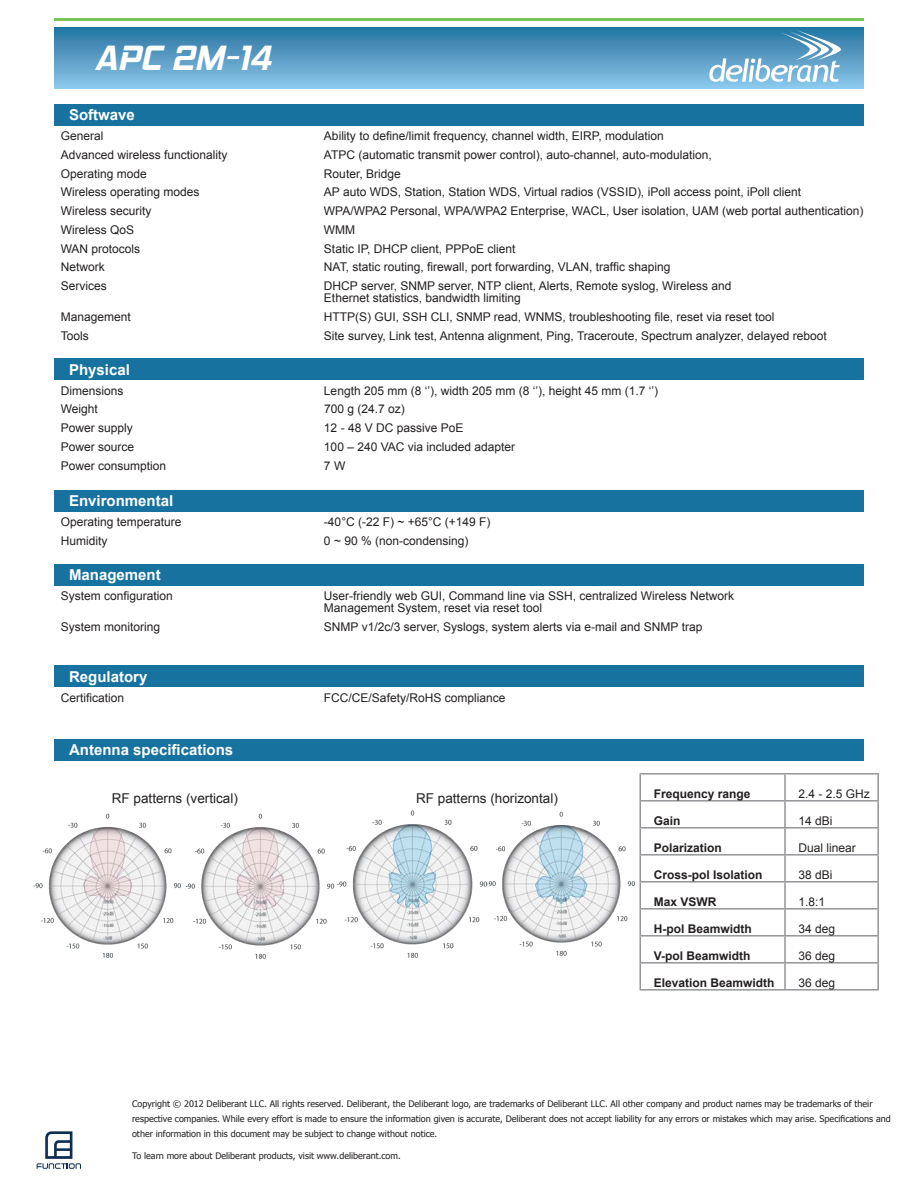
<style>
.page{position:relative;width:918px;height:1188px;background:#fff}
.page>*{position:absolute;margin:0;border:0;box-sizing:border-box;transform-origin:0 0}
.t1{font:italic 700 36px "Hemi Head Rg";color:#fff}
.bold_10_white{font:700 15px "Arial";color:#fff}
.bandom{font:13.5px "Arial";color:#231f20}
.bandom-2{font:12px/12px "Arial";color:#231f20}
.bandom-3{font:700 12px "Arial";color:#231f20}
.t2{font:9px/15px "Tahoma";color:#231f20}
</style>
<div class="page">
<div style="left:54px;top:27px;width:810px;height:61px;background:linear-gradient(to bottom,#2373a0,#8ec6ea)"></div>
<hr style="left:54px;top:18px;width:810px;height:3px;background:#7ac355">
<svg style="left:709px;top:30px;width:132px;height:52px"></svg>
<svg style="left:37px;top:1131px;width:44px;height:38px"></svg>
<div style="left:54px;top:358px;width:810px;height:22px;background:#17729f"></div>
<div style="left:54px;top:490px;width:810px;height:21px;background:#17729f"></div>
<div style="left:54px;top:564px;width:810px;height:21px;background:#17729f"></div>
<div style="left:54px;top:665px;width:810px;height:22px;background:#17729f"></div>
<div style="left:54px;top:739px;width:810px;height:22px;background:#17729f"></div>
<hr style="left:639px;top:773px;width:146px;height:2px;background:#939598">
<hr style="left:639px;top:775px;width:2px;height:25px;background:#939598">
<hr style="left:785px;top:773px;width:94px;height:2px;background:#939598">
<hr style="left:784px;top:775px;width:2px;height:25px;background:#939598">
<hr style="left:877px;top:775px;width:2px;height:25px;background:#939598">
<hr style="left:639px;top:800px;width:146px;height:2px;background:#939598">
<hr style="left:639px;top:802px;width:2px;height:25px;background:#939598">
<hr style="left:785px;top:800px;width:94px;height:2px;background:#939598">
<hr style="left:784px;top:802px;width:2px;height:25px;background:#939598">
<hr style="left:877px;top:802px;width:2px;height:25px;background:#939598">
<hr style="left:639px;top:827px;width:146px;height:2px;background:#939598">
<hr style="left:639px;top:829px;width:2px;height:25px;background:#939598">
<hr style="left:785px;top:827px;width:94px;height:2px;background:#939598">
<hr style="left:784px;top:829px;width:2px;height:25px;background:#939598">
<hr style="left:877px;top:829px;width:2px;height:25px;background:#939598">
<hr style="left:639px;top:854px;width:146px;height:2px;background:#939598">
<hr style="left:639px;top:856px;width:2px;height:25px;background:#939598">
<hr style="left:785px;top:854px;width:94px;height:2px;background:#939598">
<hr style="left:784px;top:856px;width:2px;height:25px;background:#939598">
<hr style="left:877px;top:856px;width:2px;height:25px;background:#939598">
<hr style="left:639px;top:881px;width:146px;height:2px;background:#939598">
<hr style="left:639px;top:883px;width:2px;height:25px;background:#939598">
<hr style="left:785px;top:881px;width:94px;height:2px;background:#939598">
<hr style="left:784px;top:883px;width:2px;height:25px;background:#939598">
<hr style="left:877px;top:883px;width:2px;height:25px;background:#939598">
<hr style="left:639px;top:908px;width:146px;height:2px;background:#939598">
<hr style="left:639px;top:910px;width:2px;height:25px;background:#939598">
<hr style="left:785px;top:908px;width:94px;height:2px;background:#939598">
<hr style="left:784px;top:910px;width:2px;height:25px;background:#939598">
<hr style="left:877px;top:910px;width:2px;height:25px;background:#939598">
<hr style="left:639px;top:935px;width:146px;height:2px;background:#939598">
<hr style="left:639px;top:937px;width:2px;height:25px;background:#939598">
<hr style="left:785px;top:935px;width:94px;height:2px;background:#939598">
<hr style="left:784px;top:937px;width:2px;height:25px;background:#939598">
<hr style="left:877px;top:937px;width:2px;height:25px;background:#939598">
<hr style="left:639px;top:962px;width:146px;height:2px;background:#939598">
<hr style="left:639px;top:964px;width:2px;height:25px;background:#939598">
<hr style="left:785px;top:962px;width:94px;height:2px;background:#939598">
<hr style="left:784px;top:964px;width:2px;height:25px;background:#939598">
<hr style="left:877px;top:964px;width:2px;height:25px;background:#939598">
<hr style="left:639px;top:989px;width:146px;height:2px;background:#939598">
<hr style="left:785px;top:989px;width:94px;height:2px;background:#939598">
<img style="left:337px;top:810px;width:147px;height:148px">
<img style="left:484px;top:811px;width:151px;height:145px">
<img style="left:33px;top:813px;width:148px;height:145px">
<img style="left:185px;top:813px;width:150px;height:146px">
<div style="left:54px;top:104px;width:810px;height:21px;background:#17729f"></div>
<h1 class="t1" style="left:94px;top:36px;width:178px">APC 2M-14</h1>
<p class="bold_10_white" style="left:69px;top:105px;width:67px">Softwave</p>
<p class="bandom-2" style="left:61px;top:130px;width:44px">General</p>
<p class="bandom-2" style="left:324px;top:130px;width:341px">Ability to define/limit frequency, channel width, EIRP, modulation</p>
<p class="bandom-2" style="left:61px;top:149px;width:168px">Advanced wireless functionality</p>
<p class="bandom-2" style="left:324px;top:149px;width:389px">ATPC (automatic transmit power control), auto-channel, auto-modulation,</p>
<p class="bandom-2" style="left:61px;top:168px;width:88px">Operating mode</p>
<p class="bandom-2" style="left:324px;top:168px;width:78px">Router, Bridge</p>
<p class="bandom-2" style="left:61px;top:186px;width:140px">Wireless operating modes</p>
<p class="bandom-2" style="left:324px;top:186px;width:479px">AP auto WDS, Station, Station WDS, Virtual radios (VSSID), iPoll access point, iPoll client</p>
<p class="bandom-2" style="left:61px;top:205px;width:92px">Wireless security</p>
<p class="bandom-2" style="left:324px;top:205px;width:541px">WPA/WPA2 Personal, WPA/WPA2 Enterprise, WACL, User isolation, UAM (web portal authentication)</p>
<p class="bandom-2" style="left:61px;top:224px;width:75px">Wireless QoS</p>
<p class="bandom-2" style="left:324px;top:224px;width:33px">WMM</p>
<p class="bandom-2" style="left:61px;top:243px;width:81px">WAN protocols</p>
<p class="bandom-2" style="left:324px;top:243px;width:193px">Static IP, DHCP client, PPPoE client</p>
<p class="bandom-2" style="left:61px;top:261px;width:46px">Network</p>
<p class="bandom-2" style="left:324px;top:261px;width:348px">NAT, static routing, firewall, port forwarding, VLAN, traffic shaping</p>
<p class="bandom-2" style="left:61px;top:280px;width:48px">Services</p>
<p class="bandom-2" style="left:324px;top:280px;width:409px">DHCP server, SNMP server, NTP client, Alerts, Remote syslog, Wireless and<br>Ethernet statistics, bandwidth limiting</p>
<p class="bandom-2" style="left:61px;top:311px;width:72px">Management</p>
<p class="bandom-2" style="left:324px;top:311px;width:452px">HTTP(S) GUI, SSH CLI, SNMP read, WNMS, troubleshooting file, reset via reset tool</p>
<p class="bandom-2" style="left:61px;top:330px;width:30px">Tools</p>
<p class="bandom-2" style="left:324px;top:330px;width:504px">Site survey, Link test, Antenna alignment, Ping, Traceroute, Spectrum analyzer, delayed reboot</p>
<p class="bold_10_white" style="left:69px;top:359px;width:62px">Physical</p>
<p class="bandom-2" style="left:61px;top:385px;width:64px">Dimensions</p>
<p class="bandom-2" style="left:324px;top:385px;width:336px">Length 205 mm (8 ‘’), width 205 mm (8 ‘’), height 45 mm (1.7 ‘’)</p>
<p class="bandom-2" style="left:61px;top:403px;width:39px">Weight</p>
<p class="bandom-2" style="left:324px;top:403px;width:82px">700 g (24.7 oz)</p>
<p class="bandom-2" style="left:61px;top:422px;width:74px">Power supply</p>
<p class="bandom-2" style="left:324px;top:422px;width:141px">12 - 48 V DC passive PoE</p>
<p class="bandom-2" style="left:61px;top:441px;width:75px">Power source</p>
<p class="bandom-2" style="left:324px;top:441px;width:193px">100 – 240 VAC via included adapter</p>
<p class="bandom-2" style="left:61px;top:460px;width:107px">Power consumption</p>
<p class="bandom-2" style="left:324px;top:460px;width:23px">7 W</p>
<p class="bold_10_white" style="left:69px;top:491px;width:106px">Environmental</p>
<p class="bandom-2" style="left:61px;top:516px;width:122px">Operating temperature</p>
<p class="bandom-2" style="left:324px;top:516px;width:168px">-40°C (-22 F) ~ +65°C (+149 F)</p>
<p class="bandom-2" style="left:61px;top:535px;width:48px">Humidity</p>
<p class="bandom-2" style="left:324px;top:535px;width:146px">0 ~ 90 % (non-condensing)</p>
<p class="bold_10_white" style="left:69px;top:565px;width:93px">Management</p>
<p class="bandom-2" style="left:61px;top:590px;width:114px">System configuration</p>
<p class="bandom-2" style="left:324px;top:590px;width:412px">User-friendly web GUI, Command line via SSH, centralized Wireless Network<br>Management System, reset via reset tool</p>
<p class="bandom-2" style="left:61px;top:621px;width:101px">System monitoring</p>
<p class="bandom-2" style="left:324px;top:621px;width:380px">SNMP v1/2c/3 server, Syslogs, system alerts via e-mail and SNMP trap</p>
<p class="bold_10_white" style="left:69px;top:666px;width:80px">Regulatory</p>
<p class="bandom-2" style="left:61px;top:692px;width:65px">Certification</p>
<p class="bandom-2" style="left:324px;top:692px;width:183px">FCC/CE/Safety/RoHS compliance</p>
<p class="bold_10_white" style="left:69px;top:740px;width:166px">Antenna specifications</p>
<p class="bandom" style="left:112px;top:789px;width:128px">RF patterns (vertical)</p>
<p class="bandom" style="left:416px;top:789px;width:143px">RF patterns (horizontal)</p>
<p class="bandom-3" style="left:654px;top:786px;width:98px">Frequency range</p>
<p class="bandom-2" style="left:799px;top:788px;width:73px">2.4 - 2.5 GHz</p>
<p class="bandom-3" style="left:654px;top:813px;width:28px">Gain</p>
<p class="bandom-2" style="left:799px;top:815px;width:36px">14 dBi</p>
<p class="bandom-3" style="left:654px;top:840px;width:70px">Polarization</p>
<p class="bandom-2" style="left:799px;top:842px;width:59px">Dual linear</p>
<p class="bandom-3" style="left:654px;top:867px;width:110px">Cross-pol Isolation</p>
<p class="bandom-2" style="left:799px;top:869px;width:36px">38 dBi</p>
<p class="bandom-3" style="left:654px;top:894px;width:64px">Max VSWR</p>
<p class="bandom-2" style="left:799px;top:896px;width:28px">1.8:1</p>
<p class="bandom-3" style="left:654px;top:921px;width:100px">H-pol Beamwidth</p>
<p class="bandom-2" style="left:799px;top:923px;width:38px">34 deg</p>
<p class="bandom-3" style="left:654px;top:948px;width:98px">V-pol Beamwidth</p>
<p class="bandom-2" style="left:799px;top:950px;width:38px">36 deg</p>
<p class="bandom-3" style="left:654px;top:975px;width:122px">Elevation Beamwidth</p>
<p class="bandom-2" style="left:799px;top:977px;width:38px">36 deg</p>
<p class="t2" style="left:132px;top:1096px;width:760px">Copyright © 2012 Deliberant LLC. All rights reserved. Deliberant, the Deliberant logo, are trademarks of Deliberant LLC. All other company and product names may be trademarks of their respective companies. While every effort is made to ensure the information given is accurate, Deliberant does not accept liability for any errors or mistakes which may arise. Specifications and other information in this document may be subject to change without notice.</p>
<p class="t2" style="left:132px;top:1147px;width:270px">To learn more about Deliberant products, visit www.deliberant.com.</p>
</div>
